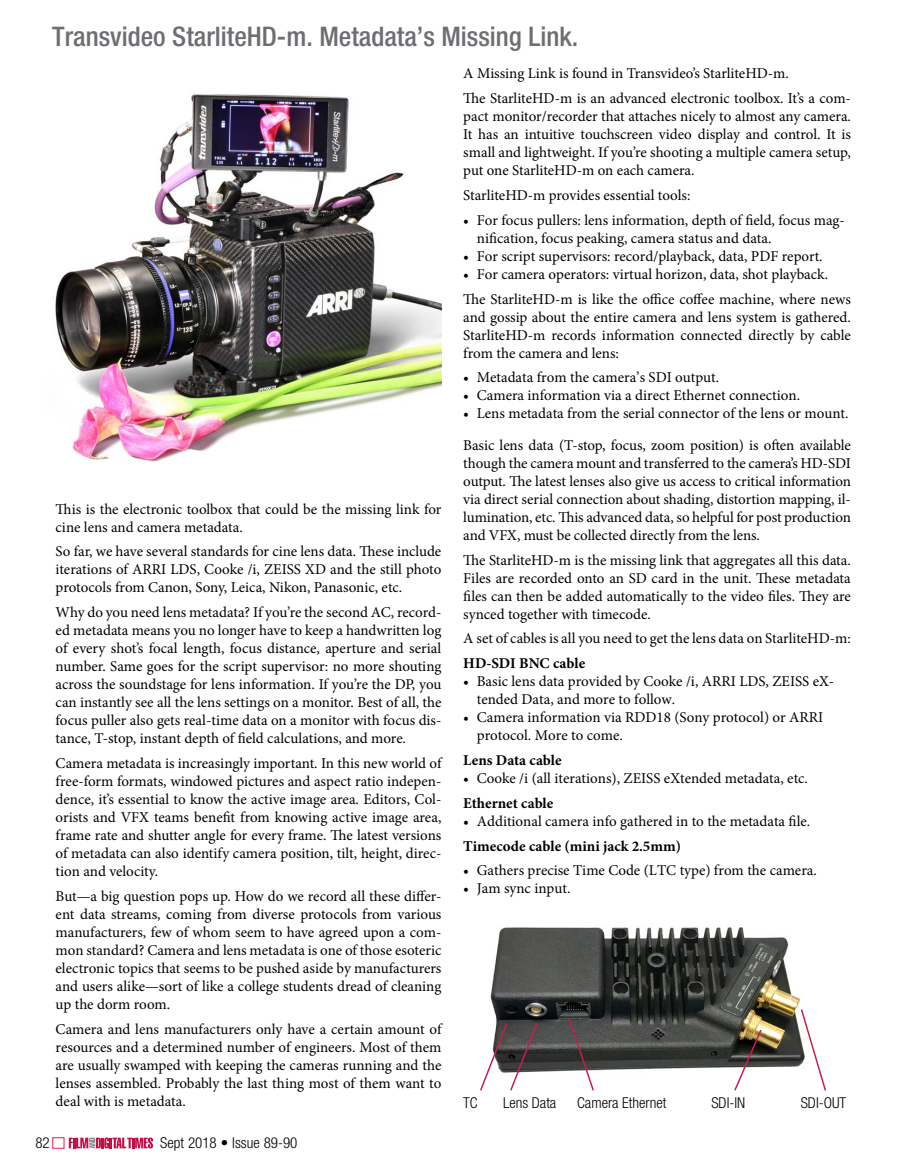
<style>
.page{position:relative;width:905px;height:1175px;background:#fff}
.page>*{position:absolute;margin:0;border:0;box-sizing:border-box;transform-origin:0 0}
.t1{font:500 condensed 27px "Helvetica Neue LT Std";color:#6d6e71}
.t2{font:15px/18px "Minion Pro";color:#000;text-align:justify}
.t3{font:700 15px "Minion Pro";color:#000}
.t4{font:300 condensed 15px "Helvetica Neue LT Std";color:#000}
</style>
<div class="page">
<svg style="left:69px;top:1137px;width:84px;height:11px"></svg>
<div style="left:53px;top:1137px;width:11px;height:11px;border:1px solid #ed174e"></div>
<img style="left:490px;top:927px;width:311px;height:145px">
<img style="left:55px;top:93px;width:386px;height:369px">
<svg style="left:480px;top:1021px;width:59px;height:70px"></svg>
<svg style="left:567px;top:1017px;width:28px;height:74px"></svg>
<svg style="left:732px;top:1028px;width:31px;height:63px"></svg>
<svg style="left:799px;top:1007px;width:27px;height:84px"></svg>
<h1 class="t1" style="left:52px;top:21px;width:527px">Transvideo StarliteHD-m. Metadata’s Missing Link.</h1>
<p class="t2" style="left:56px;top:500px;width:387px">This is the electronic toolbox that could be the missing link for cine lens and camera metadata.</p>
<p class="t2" style="left:56px;top:542px;width:387px">So far, we have several standards for cine lens data. These include iterations of ARRI LDS, Cooke /i, ZEISS XD and the still photo protocols from Canon, Sony, Leica, Nikon, Panasonic, etc.</p>
<p class="t2" style="left:56px;top:603px;width:387px">Why do you need lens metadata? If you’re the second AC, record&shy;ed metadata means you no longer have to keep a handwritten log of every shot’s focal length, focus distance, aperture and serial number. Same goes for the script supervisor: no more shouting across the soundstage for lens information. If you’re the DP, you can instantly see all the lens settings on a monitor. Best of all, the focus puller also gets real-time data on a monitor with focus dis&shy;tance, T-stop, instant depth of field calculations, and more.</p>
<p class="t2" style="left:56px;top:754px;width:387px">Camera metadata is increasingly important. In this new world of free-form formats, windowed pictures and aspect ratio indepen&shy;dence, it’s essential to know the active image area. Editors, Col&shy;orists and VFX teams benefit from knowing active image area, frame rate and shutter angle for every frame. The latest versions of metadata can also identify camera position, tilt, height, direc&shy;tion and velocity.</p>
<p class="t2" style="left:56px;top:887px;width:387px">But—a big question pops up. How do we record all these differ&shy;ent data streams, coming from diverse protocols from various manufacturers, few of whom seem to have agreed upon a com&shy;mon standard? Camera and lens metadata is one of those esoteric electronic topics that seems to be pushed aside by manufacturers and users alike—sort of like a college students dread of cleaning up the dorm room.</p>
<p class="t2" style="left:56px;top:1019px;width:387px">Camera and lens manufacturers only have a certain amount of resources and a determined number of engineers. Most of them are usually swamped with keeping the cameras running and the lenses assembled. Probably the last thing most of them want to deal with is metadata.</p>
<p class="t4" style="left:35px;top:1134px;width:16px">82</p>
<p class="t4" style="left:160px;top:1134px;width:139px">Sept 2018 • Issue 89-90</p>
<p class="t2" style="left:463px;top:61px;width:389px;line-height:24.8px">A Missing Link is found in Transvideo’s StarliteHD-m.<br>The StarliteHD-m is an advanced electronic toolbox. It’s a com-</p>
<p class="t2" style="left:463px;top:107px;width:389px">pact monitor/recorder that attaches nicely to almost any camera.<br>It has an intuitive touchscreen video display and control. It is small and lightweight. If you’re shooting a multiple camera setup, put one StarliteHD-m on each camera.</p>
<p class="t2" style="left:463px;top:186px;width:229px">StarliteHD-m provides essential tools:</p>
<p class="t2" style="left:477px;top:211px;width:369px;text-indent:-14px">• For focus pullers: lens information, depth of field, focus mag&shy;nification, focus peaking, camera status and data.</p>
<p class="t2" style="left:463px;top:247px;width:361px">• For script supervisors: record/playback, data, PDF report.</p>
<p class="t2" style="left:463px;top:262px;width:389px;line-height:24.8px">• For camera operators: virtual horizon, data, shot playback.<br>The StarliteHD-m is like the office coffee machine, where news</p>
<p class="t2" style="left:463px;top:308px;width:389px">and gossip about the entire camera and lens system is gathered.<br>StarliteHD-m records information connected directly by cable from the camera and lens:</p>
<p class="t2" style="left:463px;top:368px;width:257px">• Metadata from the camera’s SDI output.</p>
<p class="t2" style="left:463px;top:386px;width:338px">• Camera information via a direct Ethernet connection.</p>
<p class="t2" style="left:463px;top:398px;width:389px;line-height:31.5px">• Lens metadata from the serial connector of the lens or mount.<br>Basic lens data (T-stop, focus, zoom position) is often available</p>
<p class="t2" style="left:463px;top:454px;width:389px">though the camera mount and transferred to the camera’s HD-SDI output. The latest lenses also give us access to critical information via direct serial connection about shading, distortion mapping, il&shy;lumination, etc. This advanced data, so helpful for post production and VFX, must be collected directly from the lens.</p>
<p class="t2" style="left:463px;top:551px;width:389px">The StarliteHD-m is the missing link that aggregates all this data.<br>Files are recorded onto an SD card in the unit. These metadata files can then be added automatically to the video files. They are synced together with timecode.</p>
<p class="t2" style="left:463px;top:629px;width:389px">A set of cables is all you need to get the lens data on StarliteHD-m:</p>
<p class="t3" style="left:463px;top:653px;width:123px">HD-SDI BNC cable</p>
<p class="t2" style="left:477px;top:672px;width:359px;text-indent:-14px">• Basic lens data provided by Cooke /i, ARRI LDS, ZEISS eX&shy;tended Data, and more to follow.</p>
<p class="t2" style="left:477px;top:708px;width:348px;text-indent:-14px">• Camera information via RDD18 (Sony protocol) or ARRI protocol. More to come.</p>
<p class="t3" style="left:463px;top:749px;width:100px">Lens Data cable</p>
<p class="t2" style="left:463px;top:769px;width:346px">• Cooke /i (all iterations), ZEISS eXtended metadata, etc.</p>
<p class="t3" style="left:463px;top:792px;width:92px">Ethernet cable</p>
<p class="t2" style="left:463px;top:812px;width:348px">• Additional camera info gathered in to the metadata file.</p>
<p class="t3" style="left:463px;top:835px;width:219px">Timecode cable (mini jack 2.5mm)</p>
<p class="t2" style="left:463px;top:861px;width:355px">• Gathers precise Time Code (LTC type) from the camera.</p>
<p class="t2" style="left:463px;top:879px;width:109px">• Jam sync input.</p>
<p class="t4" style="left:463px;top:1093px;width:16px">TC</p>
<p class="t4" style="left:503px;top:1093px;width:55px">Lens Data</p>
<p class="t4" style="left:577px;top:1093px;width:91px">Camera Ethernet</p>
<p class="t4" style="left:711px;top:1093px;width:35px">SDI-IN</p>
<p class="t4" style="left:800px;top:1093px;width:47px">SDI-OUT</p>
</div>
